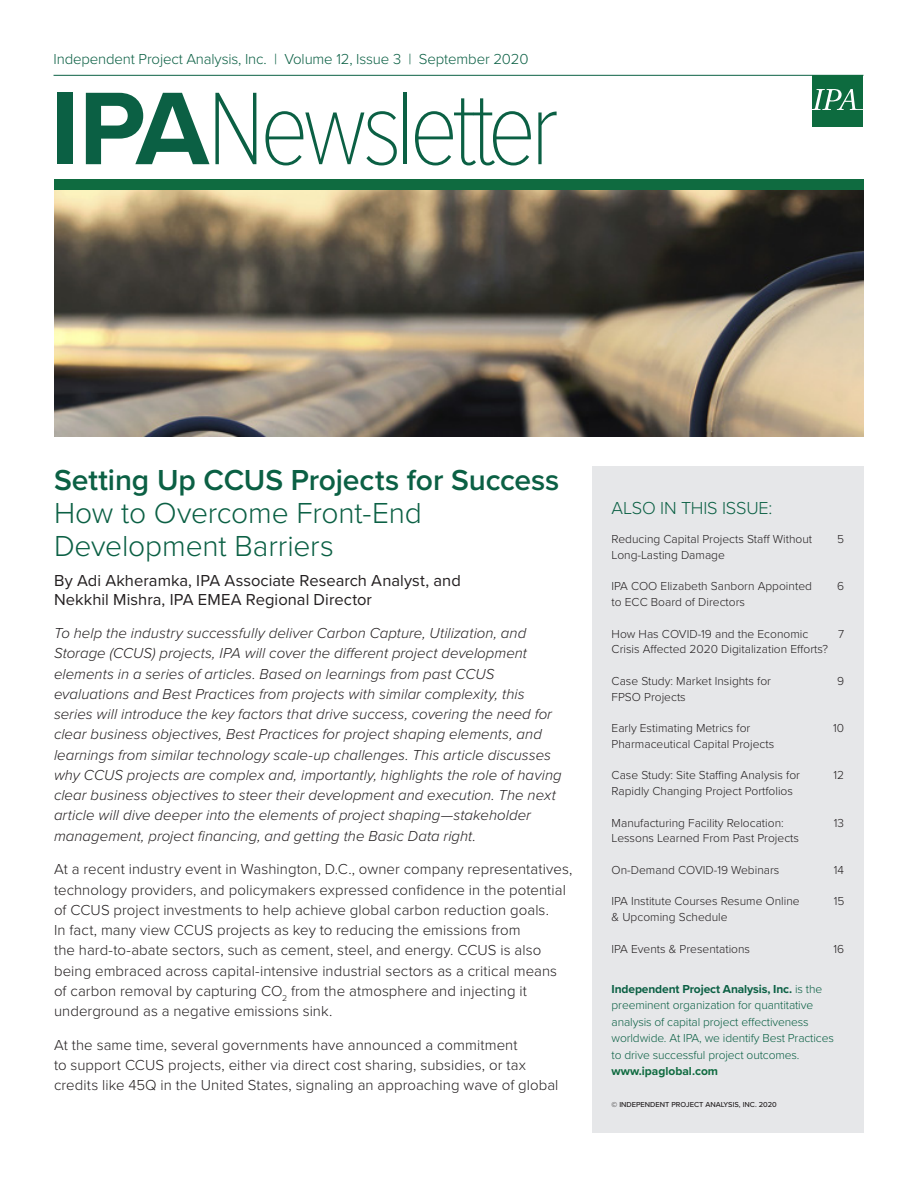
<style>
.page{position:relative;width:918px;height:1188px;background:#fff}
.page>*{position:absolute;margin:0;border:0;box-sizing:border-box;transform-origin:0 0}
._3-body{font:100 107.1px "Proxima Nova Cond";letter-spacing:-.055em;color:#0b6044}
._1-head{font:300 30px/33px "Proxima Nova";letter-spacing:-.005em;color:#0b6044}
.t1{font:300 18px "Proxima Nova";letter-spacing:-.01em;color:#0b6044}
.by_line{font:16.5px/19.5px "Proxima Nova";letter-spacing:.005em;color:#231f20}
._3-body-2{font:italic 300 15px/20.2px "Proxima Nova";letter-spacing:.005em;color:#231f20}
._3-body-3{font:300 15px/20.2px "Proxima Nova";letter-spacing:.005em;color:#231f20}
.t2{font:300 15px "Proxima Nova";letter-spacing:-.01em;color:#0b6044}
.t3{font:300 12px "Proxima Nova";color:#231f20}
.t4{font:300 12px/16.5px "Proxima Nova";letter-spacing:-.01em;color:#0b6044}
.t5{font:500 7.5px "Proxima Nova";color:#231f20}
.s1{font-family:"Proxima Nova";font-weight:700}
.s2{font-weight:600}
.s3{font-weight:700}
.s4{font-weight:700;color:#0f6b40}
</style>
<div class="page">
<img style="left:54px;top:189px;width:810px;height:247px">
<div style="left:592px;top:467px;width:272px;height:666px;background:#e6e7e9"></div>
<div style="left:54px;top:179px;width:809px;height:11px;background:#0f6b40"></div>
<hr style="left:54px;top:75px;width:810px;height:1px;background:#0b6044">
<div style="left:812px;top:75px;width:51px;height:52px;background:#0d6b3f"></div>
<svg style="left:812px;top:89px;width:51px;height:21px"></svg>
<p class="t2" style="left:54px;top:48px;width:477px">Independent Project Analysis, Inc. | Volume 12, Issue 3 | September 2020</p>
<p class="_3-body" style="left:51px;top:50px;width:510px"><span class="s1">IPA</span>Newsletter</p>
<p class="_1-head" style="left:54px;top:462px;width:507px"><span class="s2">Setting Up CCUS Projects for Success<br></span>How to Overcome Front-End<br>Development Barriers</p>
<p class="by_line" style="left:54px;top:570px;width:408px">By Adi Akheramka, IPA Associate Research Analyst, and<br>Nekkhil Mishra, IPA EMEA Regional Director</p>
<p class="_3-body-2" style="left:54px;top:622px;width:509px">To help the industry successfully deliver Carbon Capture, Utilization, and Storage (CCUS) projects, IPA will cover the different project development elements in a series of articles. Based on learnings from past CCUS evaluations and Best Practices from projects with similar complexity, this series will introduce the key factors that drive success, covering the need for clear business objectives, Best Practices for project shaping elements, and learnings from similar technology scale-up challenges. This article discusses why CCUS projects are complex and, importantly, highlights the role of having clear business objectives to steer their development and execution. The next article will dive deeper into the elements of project shaping—stakeholder management, project financing, and getting the Basic Data right.</p>
<p class="_3-body-3" style="left:54px;top:859px;width:520px">At a recent industry event in Washington, D.C., owner company representatives, technology providers, and policymakers expressed confidence in the potential of CCUS project investments to help achieve global carbon reduction goals.<br>In fact, many view CCUS projects as key to reducing the emissions from<br>the hard-to-abate sectors, such as cement, steel, and energy. CCUS is also being embraced across capital-intensive industrial sectors as a critical means of carbon removal by capturing CO<sub>2</sub> from the atmosphere and injecting it underground as a negative emissions sink.</p>
<p class="_3-body-3" style="left:54px;top:1034px;width:506px">At the same time, several governments have announced a commitment<br>to support CCUS projects, either via direct cost sharing, subsidies, or tax credits like 45Q in the United States, signaling an approaching wave of global</p>
<p class="t1" style="left:612px;top:494px;width:162px">ALSO IN THIS ISSUE:</p>
<p class="t3" style="left:612px;top:530px;width:202px">Reducing Capital Projects Staff Without</p>
<p class="t3" style="left:837px;top:530px;width:8px">5</p>
<p class="t3" style="left:612px;top:546px;width:115px">Long-Lasting Damage</p>
<p class="t3" style="left:612px;top:577px;width:202px">IPA COO Elizabeth Sanborn Appointed</p>
<p class="t3" style="left:837px;top:577px;width:9px">6</p>
<p class="t3" style="left:612px;top:593px;width:135px">to ECC Board of Directors</p>
<p class="t3" style="left:612px;top:625px;width:198px">How Has COVID-19 and the Economic</p>
<p class="t3" style="left:838px;top:625px;width:8px">7</p>
<p class="t3" style="left:612px;top:640px;width:218px">Crisis Affected 2020 Digitalization Efforts?</p>
<p class="t3" style="left:612px;top:672px;width:161px">Case Study: Market Insights for</p>
<p class="t3" style="left:837px;top:672px;width:9px">9</p>
<p class="t3" style="left:612px;top:688px;width:76px">FPSO Projects</p>
<p class="t3" style="left:612px;top:719px;width:140px">Early Estimating Metrics for</p>
<p class="t3" style="left:833px;top:719px;width:12px">10</p>
<p class="t3" style="left:612px;top:735px;width:164px">Pharmaceutical Capital Projects</p>
<p class="t3" style="left:612px;top:766px;width:190px">Case Study: Site Staffing Analysis for</p>
<p class="t3" style="left:833px;top:766px;width:12px">12</p>
<p class="t3" style="left:612px;top:782px;width:183px">Rapidly Changing Project Portfolios</p>
<p class="t3" style="left:612px;top:814px;width:174px">Manufacturing Facility Relocation:</p>
<p class="t3" style="left:834px;top:814px;width:12px">13</p>
<p class="t3" style="left:612px;top:829px;width:189px">Lessons Learned From Past Projects</p>
<p class="t3" style="left:612px;top:861px;width:169px">On-Demand COVID-19 Webinars</p>
<p class="t3" style="left:834px;top:861px;width:12px">14</p>
<p class="t3" style="left:612px;top:892px;width:190px">IPA Institute Courses Resume Online</p>
<p class="t3" style="left:834px;top:892px;width:12px">15</p>
<p class="t3" style="left:612px;top:908px;width:117px">&amp; Upcoming Schedule</p>
<p class="t3" style="left:612px;top:940px;width:140px">IPA Events &amp; Presentations</p>
<p class="t3" style="left:833px;top:940px;width:12px">16</p>
<p class="t4" style="left:612px;top:980px;width:224px"><span class="s3">Independent Project Analysis, Inc.</span> is the preeminent organization for quantitative analysis of capital project effectiveness worldwide. At IPA, we identify Best Practices to drive successful project outcomes. <span class="s4">www.ipaglobal.com</span></p>
<p class="t5" style="left:612px;top:1098px;width:167px">© INDEPENDENT PROJECT ANALYSIS, INC. 2020</p>
</div>
